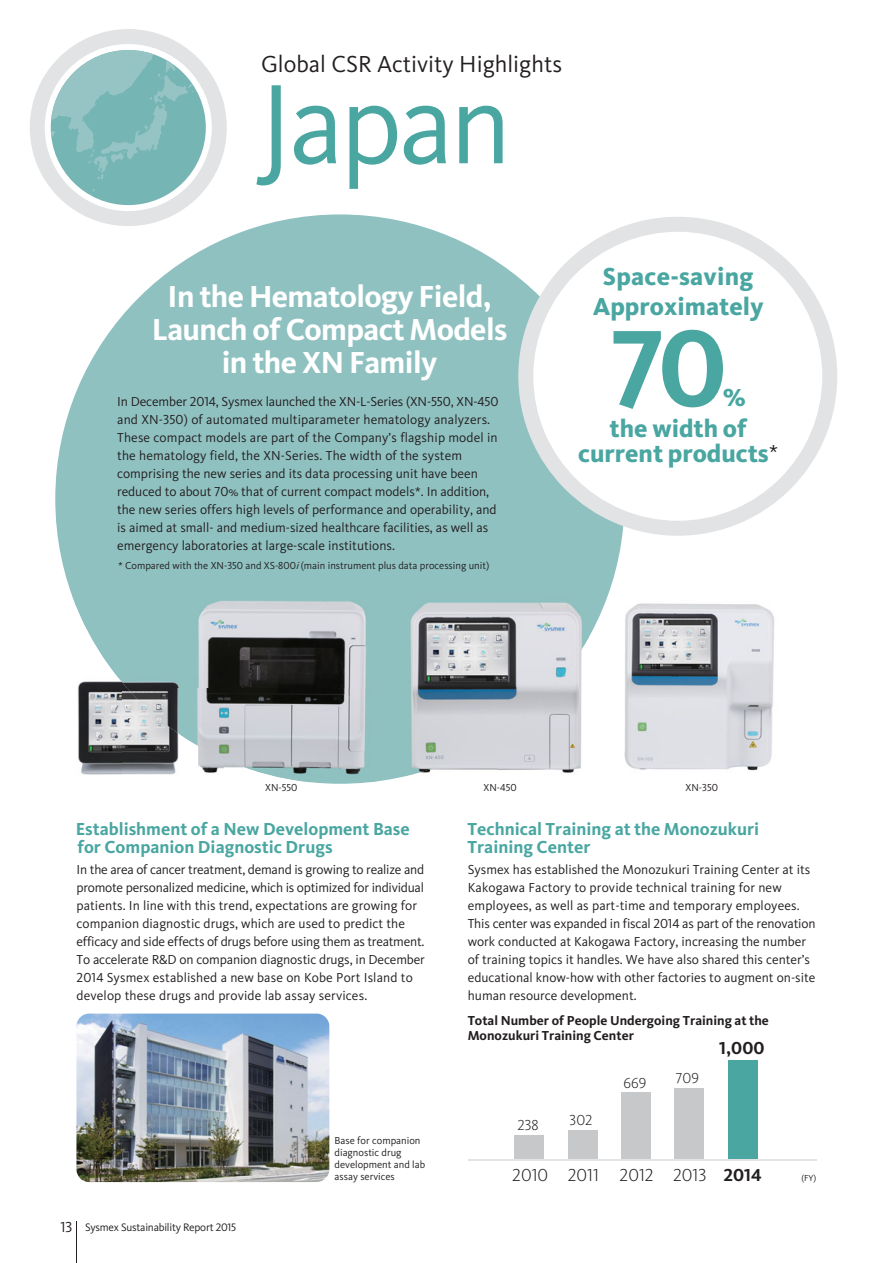
<style>
.page{position:relative;width:893px;height:1263px;background:#fff}
.page>*{position:absolute;margin:0;border:0;box-sizing:border-box;transform-origin:0 0}
.t1{font:117px "Kievit Pro";letter-spacing:-.03em;color:#49a6a1}
.t2{font:700 112.5px "Kievit Pro";color:#49a6a1}
.t3{font:700 31.5px/33px "Kievit Pro";letter-spacing:-.02em;color:#fff;text-align:center}
.t4{font:800 25.5px/29.8px "Kievit Pro";color:#49a6a1;text-align:center}
.t5{font:24px "Kievit Pro";color:#231f20}
.t6{font:700 18px/18px "Kievit Pro";color:#49a6a1}
.t7{font:300 18px "Kievit Pro";color:#231f20}
.t8{font:700 18px "Kievit Pro";color:#231f20}
.t9{font:300 15px "Kievit Pro";color:#231f20}
.t10{font:13.5px/18px "Kievit Pro";color:#231f20}
.t11{font:700 13.5px/15px "Kievit Pro";color:#231f20}
.t12{font:11.25px "Kievit Pro";letter-spacing:-.02em;color:#231f20}
.t13{font:10.5px/12px "Kievit Pro";color:#231f20}
.t14{font:italic 10.5px "Kievit Pro";color:#231f20}
.t15{font:9px "Kievit Pro";color:#231f20}
.s1{font-weight:400;font-size:21px;color:#231f20}
.s2{font-size:15px}
</style>
<div class="page">
<div style="left:55px;top:214px;width:570px;height:570px;background:#90c1c1;border-radius:50%"></div>
<svg style="left:518px;top:217px;width:319px;height:319px"></svg>
<svg style="left:30px;top:29px;width:197px;height:197px"></svg>
<div style="left:514px;top:1136px;width:30px;height:24px;background:#c6c8ca"></div>
<div style="left:568px;top:1130px;width:29px;height:30px;background:#c6c8ca"></div>
<div style="left:621px;top:1093px;width:30px;height:67px;background:#c6c8ca"></div>
<div style="left:674px;top:1089px;width:30px;height:71px;background:#c6c8ca"></div>
<div style="left:728px;top:1060px;width:30px;height:100px;background:#49a6a1"></div>
<hr style="left:468px;top:1159px;width:348px;height:2px;background:#e2e3e4">
<img style="left:78px;top:689px;width:45px;height:86px">
<img style="left:123px;top:736px;width:50px;height:39px">
<img style="left:72px;top:596px;width:294px;height:93px">
<img style="left:123px;top:689px;width:243px;height:47px">
<img style="left:173px;top:735px;width:204px;height:47px">
<img style="left:543px;top:688px;width:39px;height:85px">
<img style="left:410px;top:602px;width:179px;height:86px">
<img style="left:407px;top:687px;width:136px;height:89px">
<svg style="left:543px;top:687px;width:12px;height:13px"></svg>
<img style="left:76px;top:1013px;width:253px;height:169px;border-radius:13px">
<img style="left:624px;top:603px;width:151px;height:168px">
<hr style="left:76px;top:1222px;width:1px;height:41px;background:#231f20">
<h3 class="t5" style="left:261px;top:55px;width:303px">Global CSR Activity Highlights</h3>
<h1 class="t1" style="left:259px;top:80px;width:254px">Japan</h1>
<h3 class="t3" style="left:152px;top:279px;width:357px">In the Hematology Field,<br>Launch of Compact Models in the XN Family</h3>
<p class="t10" style="left:117px;top:394px;width:383px">In December 2014, Sysmex launched the XN-L-Series (XN-550, XN-450 and XN-350) of automated multiparameter hematology analyzers.<br>These compact models are part of the Company’s flagship model in the hematology field, the XN-Series. The width of the system comprising the new series and its data processing unit have been reduced to about 70% that of current compact models*. In addition, the new series offers high levels of performance and operability, and is aimed at small- and medium-sized healthcare facilities, as well as emergency laboratories at large-scale institutions.</p>
<p class="t13" style="left:118px;top:560px;width:373px">* Compared with the XN-350 and XS-800 (main instrument plus data processing unit)</p>
<p class="t14" style="left:296px;top:561px;width:7px">i</p>
<h3 class="t4" style="left:593px;top:264px;width:172px">Space-saving<br>Approximately</h3>
<h2 class="t2" style="left:611px;top:301px;width:117px">70</h2>
<h3 class="t4" style="left:723px;top:385px;width:24px">%</h3>
<h3 class="t4" style="left:578px;top:419px;width:201px;line-height:24.8px">the width of current products<span class="s1">*</span></h3>
<p class="t13" style="left:265px;top:782px;width:34px">XN-550</p>
<p class="t13" style="left:483px;top:782px;width:35px">XN-450</p>
<p class="t13" style="left:685px;top:782px;width:34px">XN-350</p>
<h3 class="t6" style="left:76px;top:820px;width:336px">Establishment of a New Development Base for Companion Diagnostic Drugs</h3>
<p class="t10" style="left:77px;top:862px;width:350px">In the area of cancer treatment, demand is growing to realize and promote personalized medicine, which is optimized for individual patients. In line with this trend, expectations are growing for companion diagnostic drugs, which are used to predict the efficacy and side effects of drugs before using them as treatment.<br>To accelerate R&amp;D on companion diagnostic drugs, in December 2014 Sysmex established a new base on Kobe Port Island to develop these drugs and provide lab assay services.</p>
<p class="t12" style="left:61px;top:1223px;width:177px"><span class="s2">13</span> Sysmex Sustainability Report 2015</p>
<p class="t13" style="left:335px;top:1135px;width:92px">Base for companion diagnostic drug development and lab assay services</p>
<h3 class="t6" style="left:468px;top:820px;width:293px">Technical Training at the Monozukuri<br>Training Center</h3>
<p class="t10" style="left:468px;top:862px;width:349px">Sysmex has established the Monozukuri Training Center at its Kakogawa Factory to provide technical training for new employees, as well as part-time and temporary employees.<br>This center was expanded in fiscal 2014 as part of the renovation work conducted at Kakogawa Factory, increasing the number of training topics it handles. We have also shared this center’s educational know-how with other factories to augment on-site human resource development.</p>
<p class="t11" style="left:468px;top:1013px;width:303px">Total Number of People Undergoing Training at the<br>Monozukuri Training Center</p>
<h3 class="t8" style="left:719px;top:1038px;width:47px">1,000</h3>
<p class="t9" style="left:517px;top:1116px;width:23px">238</p>
<p class="t9" style="left:570px;top:1111px;width:25px">302</p>
<p class="t9" style="left:624px;top:1074px;width:24px">669</p>
<p class="t9" style="left:676px;top:1069px;width:25px">709</p>
<h3 class="t8" style="left:724px;top:1165px;width:39px">2014</h3>
<h3 class="t7" style="left:512px;top:1165px;width:38px">2010</h3>
<p class="t15" style="left:801px;top:1174px;width:16px">(FY)</p>
<h3 class="t7" style="left:568px;top:1165px;width:33px">2011</h3>
<h3 class="t7" style="left:619px;top:1165px;width:36px">2012</h3>
<h3 class="t7" style="left:673px;top:1165px;width:35px">2013</h3>
</div>
